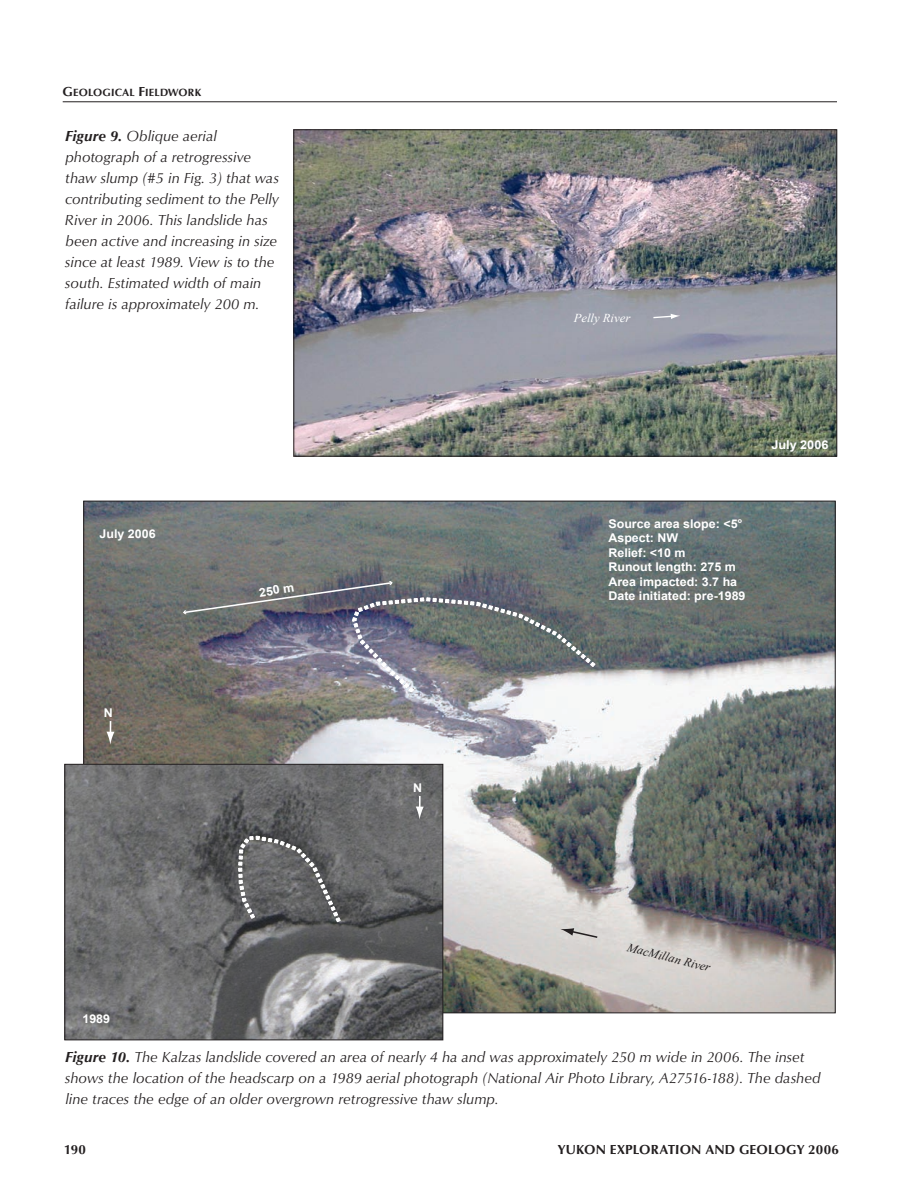
<style>
.page{position:relative;width:918px;height:1188px;background:#fff}
.page>*{position:absolute;margin:0;border:0;box-sizing:border-box;transform-origin:0 0}
.t1{font:15px/21px "Optimum Roman Italic DTC";letter-spacing:.005em;color:#231f20}
.t2{font:13.5px "Optimum Bold DTC";letter-spacing:.01em;color:#231f20}
.t3{font:italic 12.15px "Times New Roman";color:#fff;scale:1.05 1}
.t4{font:700 12.15px "Arial";color:#fff;scale:1.05 1}
.t5{font:700 12px/14.4px "Arial";color:#fff;scale:1.04 1}
.t6{font:italic 12px "Times New Roman";color:#231f20}
.t7{font:700 12px "Arial";color:#fff}
.t8{font:10.8px "Optimum Bold DTC";letter-spacing:.015em;color:#231f20}
.s1{font-size:13.5px}
.s2{font-family:"Optimum Bold Italic DTC"}
</style>
<div class="page">
<hr style="left:63px;top:101px;width:774px;height:1px;background:#231f20">
<img style="left:85px;top:503px;width:749px;height:508px">
<img style="left:66px;top:766px;width:375px;height:272px">
<svg style="left:238px;top:836px;width:102px;height:86px;background:#6a6a6b"></svg>
<div style="left:64px;top:764px;width:379px;height:276px;border:1px solid #231f20"></div>
<svg style="left:560px;top:928px;width:39px;height:11px"></svg>
<svg style="left:416px;top:796px;width:8px;height:23px"></svg>
<svg style="left:107px;top:721px;width:7px;height:24px"></svg>
<svg style="left:183px;top:581px;width:412px;height:111px;background:#777880"></svg>
<img style="left:296px;top:132px;width:539px;height:322px">
<p class="t8" style="left:63px;top:86px;width:140px"><span class="s1">G</span>EOLOGICAL <span class="s1">F</span>IELDWORK</p>
<p class="t1" style="left:65px;top:126px;width:216px"><span class="s2">Figure 9.</span> Oblique aerial photograph of a retrogressive thaw slump (#5 in Fig. 3) that was contributing sediment to the Pelly<br>River in 2006. This landslide has been active and increasing in size since at least 1989. View is to the south. Estimated width of main failure is approximately 200 m.</p>
<p class="t3" style="left:574px;top:311px;width:55px">Pelly River</p>
<p class="t4" style="left:771px;top:438px;width:56px">July 2006</p>
<p class="t5" style="left:100px;top:527px;width:55px">July 2006</p>
<p class="t5" style="left:608px;top:517px;width:133px">Source area slope: &lt;5°<br>Aspect: NW<br>Relief: &lt;10 m<br>Runout length: 275 m<br>Area impacted: 3.7 ha<br>Date initiated: pre-1989</p>
<p class="t5" style="left:258px;top:585px;width:35px;rotate:-9deg">250 m</p>
<p class="t5" style="left:104px;top:706px;width:10px">N</p>
<p class="t5" style="left:413px;top:781px;width:10px">N</p>
<p class="t7" style="left:82px;top:1012px;width:29px">1989</p>
<p class="t6" style="left:629px;top:940px;width:87px;rotate:14deg">MacMillan River</p>
<p class="t1" style="left:65px;top:1046px;width:757px"><span class="s2">Figure 10.</span> The Kalzas landslide covered an area of nearly 4 ha and was approximately 250 m wide in 2006. The inset shows the location of the headscarp on a 1989 aerial photograph (National Air Photo Library, A27516-188). The dashed line traces the edge of an older overgrown retrogressive thaw slump.</p>
<p class="t2" style="left:64px;top:1141px;width:24px">190</p>
<p class="t2" style="left:558px;top:1141px;width:283px">YUKON EXPLORATION AND GEOLOGY 2006</p>
</div>
